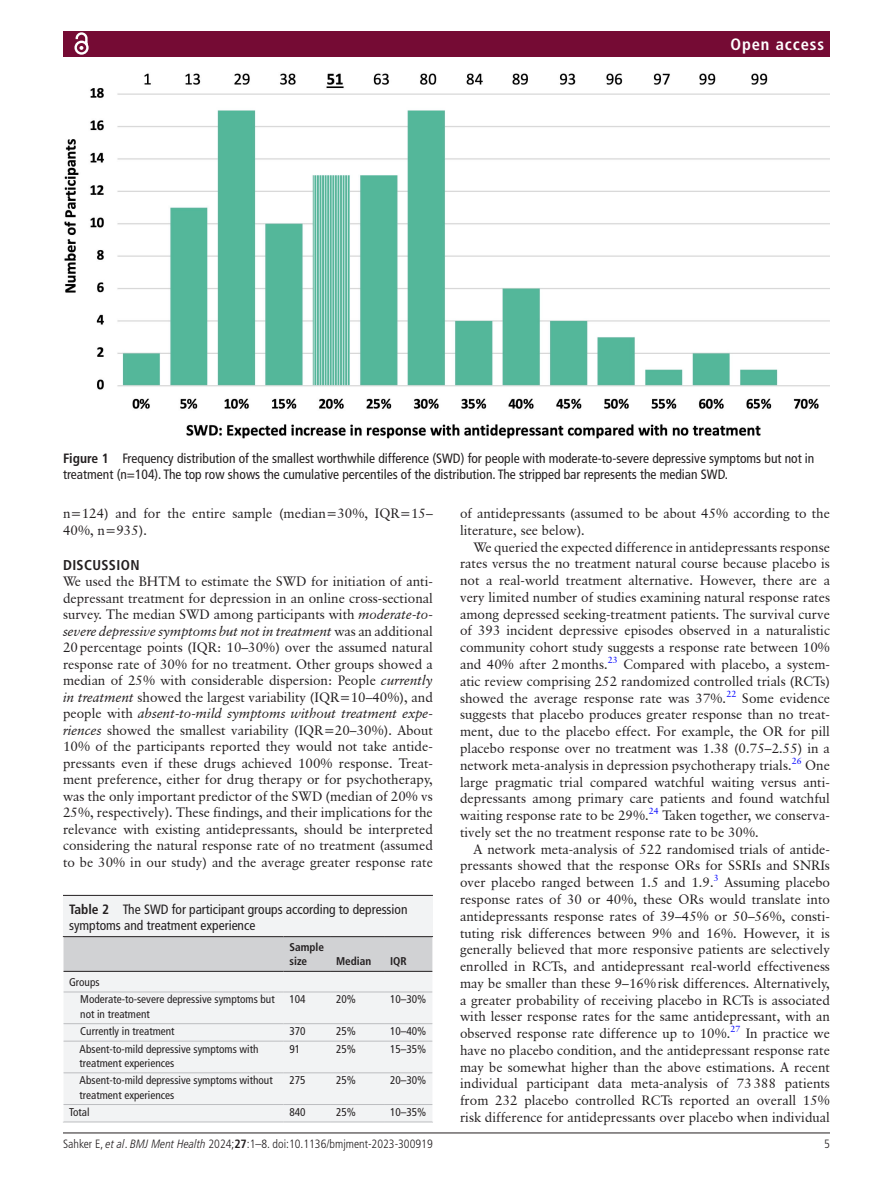
<style>
.page{position:relative;width:893px;height:1191px;background:#fff}
.page>*{position:absolute;margin:0;border:0;box-sizing:border-box;transform-origin:0 0}
.t1{font:700 condensed 16.5px "Frutiger LT Pro";letter-spacing:.055em;color:#fff}
.t2{font:700 condensed 14.25px "Frutiger LT Pro";letter-spacing:.025em;color:#231f20}
.t3{font:13.5px/16.8px "Classical Garamond BT";color:#231f20;text-align:justify}
.t4{font:condensed 13.5px/16.5px "Frutiger LT Pro";color:#231f20}
.t5{font:300 condensed 12px "Frutiger LT Pro";color:#231f20}
.t6{font:condensed 11.25px/14.2px "Frutiger LT Pro";color:#231f20}
.t7{font:700 condensed 11.25px/14.2px "Frutiger LT Pro";color:#231f20}
.s1{font-weight:700}
.s2{font-style:italic}
</style>
<div class="page">
<hr style="left:63px;top:1132px;width:767px;height:1px;background:#231f20">
<div style="left:63px;top:31px;width:767px;height:25px;background:#750b34"></div>
<svg style="left:74px;top:32px;width:15px;height:23px"></svg>
<img style="left:64px;top:73px;width:766px;height:366px">
<div style="left:63px;top:895px;width:370px;height:227px;background:#f2f3f4"></div>
<hr style="left:63px;top:895px;width:370px;height:1px;background:#231f20">
<hr style="left:63px;top:1023px;width:221px;height:1px;background:#bcbdc0">
<hr style="left:284px;top:1023px;width:46px;height:1px;background:#bcbdc0">
<hr style="left:330px;top:1023px;width:54px;height:1px;background:#bcbdc0">
<hr style="left:384px;top:1023px;width:49px;height:1px;background:#bcbdc0">
<hr style="left:63px;top:1040px;width:221px;height:1px;background:#bcbdc0">
<hr style="left:284px;top:1040px;width:46px;height:1px;background:#bcbdc0">
<hr style="left:330px;top:1040px;width:54px;height:1px;background:#bcbdc0">
<hr style="left:384px;top:1040px;width:49px;height:1px;background:#bcbdc0">
<hr style="left:63px;top:1072px;width:221px;height:1px;background:#bcbdc0">
<hr style="left:284px;top:1072px;width:46px;height:1px;background:#bcbdc0">
<hr style="left:330px;top:1072px;width:54px;height:1px;background:#bcbdc0">
<hr style="left:384px;top:1072px;width:49px;height:1px;background:#bcbdc0">
<hr style="left:63px;top:1104px;width:221px;height:1px;background:#bcbdc0">
<hr style="left:63px;top:1121px;width:220px;height:1px;background:#bcbdc0">
<hr style="left:284px;top:1104px;width:46px;height:1px;background:#bcbdc0">
<hr style="left:284px;top:1121px;width:46px;height:1px;background:#bcbdc0">
<hr style="left:330px;top:1104px;width:54px;height:1px;background:#bcbdc0">
<hr style="left:330px;top:1121px;width:54px;height:1px;background:#bcbdc0">
<hr style="left:384px;top:1104px;width:49px;height:1px;background:#bcbdc0">
<hr style="left:384px;top:1121px;width:49px;height:1px;background:#bcbdc0">
<hr style="left:63px;top:992px;width:1px;height:31px;background:#fff">
<hr style="left:63px;top:1041px;width:1px;height:31px;background:#fff">
<hr style="left:63px;top:1072px;width:1px;height:32px;background:#fff">
<svg style="left:63px;top:936px;width:370px;height:56px"></svg>
<p class="t1" style="left:730px;top:34px;width:95px">Open access</p>
<p class="t4" style="left:63px;top:450px;width:753px"><span class="s1">Figure 1</span> Frequency distribution of the smallest worthwhile difference (SWD) for people with moderate-to-severe depressive symptoms but not in treatment (n=104). The top row shows the cumulative percentiles of the distribution. The stripped bar represents the median SWD.</p>
<p class="t3" style="left:63px;top:505px;width:371px">n=124) and for the entire sample (median=30%, IQR=15–<br>40%, n=935).</p>
<p class="t2" style="left:63px;top:556px;width:78px">DISCUSSION</p>
<p class="t3" style="left:63px;top:573px;width:371px">We used the BHTM to estimate the SWD for initiation of anti&shy;depressant treatment for depression in an online cross-sectional survey. The median SWD among participants with <span class="s2">moderate-to&shy;severe depressive symptoms but not in treatment</span> was an additional 20percentage points (IQR: 10–30%) over the assumed natural response rate of 30% for no treatment. Other groups showed a median of 25% with considerable dispersion: People <span class="s2">currently in treatment</span> showed the largest variability (IQR=10–40%), and people with <span class="s2">absent-to-mild symptoms without treatment expe&shy;riences</span> showed the smallest variability (IQR=20–30%). About 10% of the participants reported they would not take antide&shy;pressants even if these drugs achieved 100% response. Treat&shy;ment preference, either for drug therapy or for psychotherapy, was the only important predictor of the SWD (median of 20% vs 25%, respectively). These findings, and their implications for the relevance with existing antidepressants, should be interpreted considering the natural response rate of no treatment (assumed to be 30% in our study) and the average greater response rate</p>
<p class="t4" style="left:69px;top:901px;width:340px"><span class="s1">Table 2</span> The SWD for participant groups according to depression symptoms and treatment experience</p>
<p class="t7" style="left:290px;top:940px;width:36px">Sample size</p>
<p class="t7" style="left:336px;top:954px;width:37px">Median</p>
<p class="t7" style="left:390px;top:954px;width:18px">IQR</p>
<p class="t6" style="left:80px;top:973px;width:196px;line-height:17.4px;text-indent:-11px">Groups<br>Moderate-to-severe depressive symptoms but</p>
<p class="t6" style="left:80px;top:1006px;width:71px">not in treatment</p>
<p class="t6" style="left:290px;top:992px;width:18px">104</p>
<p class="t6" style="left:336px;top:992px;width:21px">20%</p>
<p class="t6" style="left:390px;top:992px;width:38px">10–30%</p>
<p class="t6" style="left:80px;top:1024px;width:96px">Currently in treatment</p>
<p class="t6" style="left:290px;top:1024px;width:18px">370</p>
<p class="t6" style="left:336px;top:1024px;width:21px">25%</p>
<p class="t6" style="left:390px;top:1024px;width:38px">10–40%</p>
<p class="t6" style="left:80px;top:1041px;width:180px">Absent-to-mild depressive symptoms with treatment experiences</p>
<p class="t6" style="left:290px;top:1041px;width:12px">91</p>
<p class="t6" style="left:336px;top:1041px;width:21px">25%</p>
<p class="t6" style="left:390px;top:1041px;width:38px">15–35%</p>
<p class="t6" style="left:80px;top:1073px;width:195px">Absent-to-mild depressive symptoms without treatment experiences</p>
<p class="t6" style="left:290px;top:1073px;width:18px">275</p>
<p class="t6" style="left:336px;top:1073px;width:21px">25%</p>
<p class="t6" style="left:390px;top:1073px;width:38px">20–30%</p>
<p class="t6" style="left:69px;top:1105px;width:22px">Total</p>
<p class="t6" style="left:290px;top:1105px;width:18px">840</p>
<p class="t6" style="left:336px;top:1105px;width:21px">25%</p>
<p class="t6" style="left:390px;top:1105px;width:38px">10–35%</p>
<p class="t3" style="left:460px;top:505px;width:371px">of antidepressants (assumed to be about 45% according to the literature, see below).</p>
<p class="t3" style="left:460px;top:538px;width:371px;text-indent:14px">We queried the expected difference in antidepressants response rates versus the no treatment natural course because placebo is not a real-world treatment alternative. However, there are a very limited number of studies examining natural response rates among depressed seeking-treatment patients. The survival curve of 393 incident depressive episodes observed in a naturalistic community cohort study suggests a response rate between 10% and 40% after 2months.<sup>23</sup> Compared with placebo, a system&shy;atic review comprising 252 randomized controlled trials (RCTs) showed the average response rate was 37%.<sup>22</sup> Some evidence suggests that placebo produces greater response than no treat&shy;ment, due to the placebo effect. For example, the OR for pill placebo response over no treatment was 1.38 (0.75–2.55) in a network meta-analysis in depression psychotherapy trials.<sup>26</sup> One large pragmatic trial compared watchful waiting versus anti&shy;depressants among primary care patients and found watchful waiting response rate to be 29%.<sup>24</sup> Taken together, we conserva&shy;tively set the no treatment response rate to be 30%.</p>
<p class="t3" style="left:460px;top:840px;width:371px;text-indent:14px">A network meta-analysis of 522 randomised trials of antide&shy;pressants showed that the response ORs for SSRIs and SNRIs over placebo ranged between 1.5 and 1.9.<sup>3</sup> Assuming placebo response rates of 30 or 40%, these ORs would translate into antidepressants response rates of 39–45% or 50–56%, consti&shy;tuting risk differences between 9% and 16%. However, it is generally believed that more responsive patients are selectively enrolled in RCTs, and antidepressant real-world effectiveness may be smaller than these 9–16%risk differences. Alternatively, a greater probability of receiving placebo in RCTs is associated with lesser response rates for the same antidepressant, with an observed response rate difference up to 10%.<sup>27</sup> In practice we have no placebo condition, and the antidepressant response rate may be somewhat higher than the above estimations. A recent individual participant data meta-analysis of 73388 patients from 232 placebo controlled RCTs reported an overall 15% risk difference for antidepressants over placebo when individual</p>
<p class="t5" style="left:63px;top:1136px;width:371px">Sahker E, <span class="s2">et al</span>. <span class="s2">BMJ Ment Health</span> 2024;<span class="s1">27</span>:1–8. doi:10.1136/bmjment-2023-300919</p>
<p class="t5" style="left:824px;top:1136px;width:7px">5</p>
</div>
